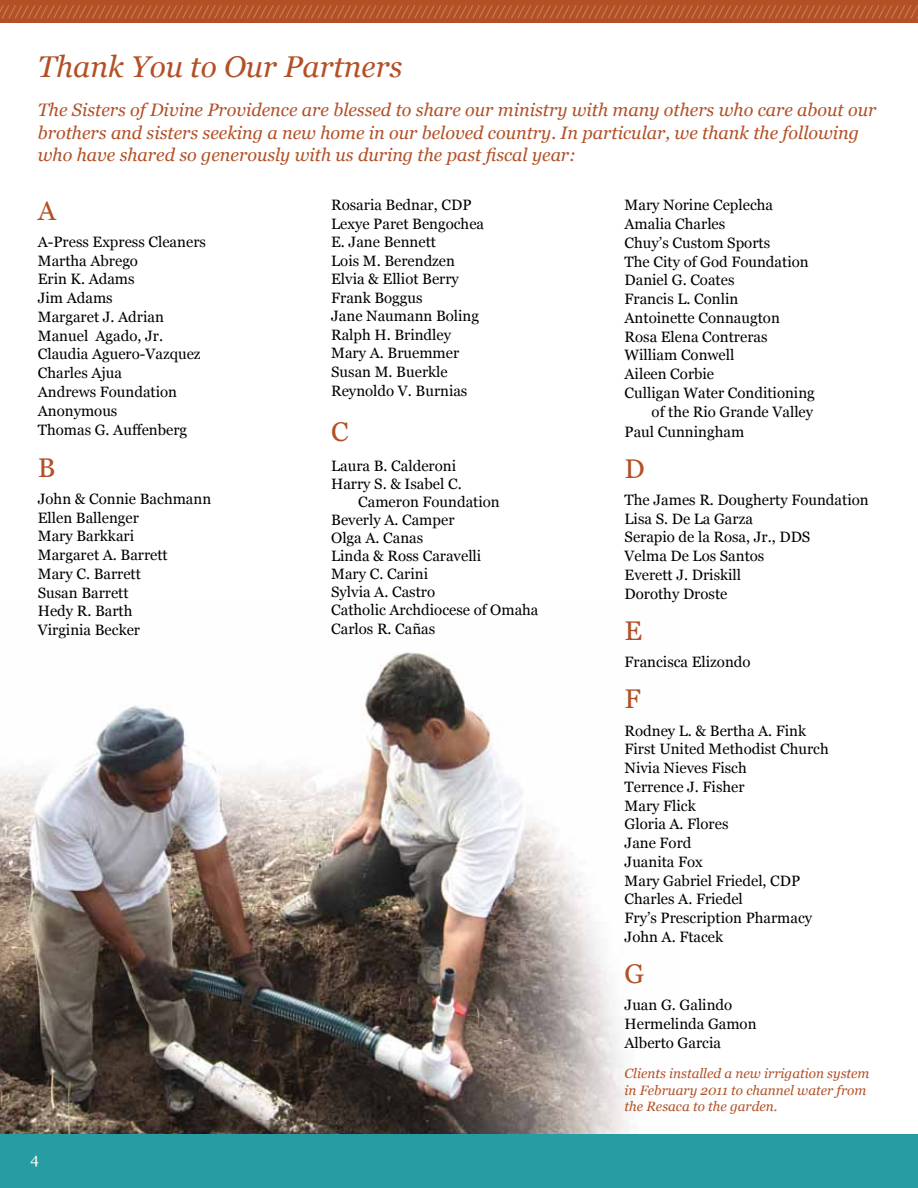
<style>
.page{position:relative;width:918px;height:1188px;background:#fff}
.page>*{position:absolute;margin:0;border:0;box-sizing:border-box;transform-origin:0 0}
.t1{font:italic 30px "Georgia";color:#b35026}
.t2{font:27px "Georgia";color:#b35026}
.t3{font:italic 18px/22.5px "Georgia";color:#b35026}
.t4{font:italic 18px "Times New Roman";color:#d29a79}
.t5{font:15px/18.8px "Georgia";color:#000}
.t6{font:15px "Georgia";color:#fff}
.t7{font:italic 13.5px/16.2px "Georgia";color:#b35026}
</style>
<div class="page">
<img style="left:0;top:652px;width:629px;height:482px">
<div style="left:0;top:1134px;width:918px;height:54px;background:#289ca3"></div>
<div style="left:0;top:0;width:918px;height:22px;background:#b35026"></div>
<p class="t4" style="left:3px;top:-1px;width:915px">//////////////////////////////////////////////////////////////////////////////////////////////////////////////////////////////////////////////</p>
<h1 class="t1" style="left:38px;top:49px;width:366px">Thank You to Our Partners</h1>
<p class="t3" style="left:38px;top:99px;width:840px">The Sisters of Divine Providence are blessed to share our ministry with many others who care about our brothers and sisters seeking a new home in our beloved country. In particular, we thank the following who have shared so generously with us during the past fiscal year:</p>
<h2 class="t2" style="left:38px;top:195px;width:20px">A</h2>
<p class="t5" style="left:38px;top:232px;width:170px">A-Press Express Cleaners<br>Martha Abrego<br>Erin K. Adams<br>Jim Adams<br>Margaret J. Adrian<br>Manuel Agado, Jr.<br>Claudia Aguero-Vazquez<br>Charles Ajua<br>Andrews Foundation<br>Anonymous<br>Thomas G. Auffenberg</p>
<h2 class="t2" style="left:38px;top:452px;width:19px">B</h2>
<p class="t5" style="left:38px;top:489px;width:175px">John &amp; Connie Bachmann<br>Ellen Ballenger<br>Mary Barkkari<br>Margaret A. Barrett<br>Mary C. Barrett<br>Susan Barrett<br>Hedy R. Barth<br>Virginia Becker</p>
<p class="t6" style="left:31px;top:1150px;width:10px">4</p>
<p class="t5" style="left:331px;top:196px;width:154px">Rosaria Bednar, CDP<br>Lexye Paret Bengochea<br>E. Jane Bennett<br>Lois M. Berendzen<br>Elvia &amp; Elliot Berry<br>Frank Boggus<br>Jane Naumann Boling<br>Ralph H. Brindley<br>Mary A. Bruemmer<br>Susan M. Buerkle</p>
<p class="t5" style="left:331px;top:382px;width:138px">Reynoldo V. Burnias</p>
<h2 class="t2" style="left:331px;top:416px;width:19px">C</h2>
<p class="t5" style="left:331px;top:456px;width:126px">Laura B. Calderoni</p>
<p class="t5" style="left:331px;top:474px;width:132px">Harry S. &amp; Isabel C.</p>
<p class="t5" style="left:358px;top:492px;width:143px">Cameron Foundation</p>
<p class="t5" style="left:331px;top:510px;width:125px">Beverly A. Camper</p>
<p class="t5" style="left:331px;top:528px;width:94px">Olga A. Canas</p>
<p class="t5" style="left:331px;top:546px;width:152px">Linda &amp; Ross Caravelli</p>
<p class="t5" style="left:331px;top:564px;width:98px">Mary C. Carini</p>
<p class="t5" style="left:331px;top:582px;width:105px">Sylvia A. Castro</p>
<p class="t5" style="left:331px;top:600px;width:209px">Catholic Archdiocese of Omaha</p>
<p class="t5" style="left:331px;top:619px;width:106px">Carlos R. Cañas</p>
<p class="t5" style="left:625px;top:196px;width:150px">Mary Norine Ceplecha</p>
<p class="t5" style="left:625px;top:215px;width:102px">Amalia Charles</p>
<p class="t5" style="left:625px;top:233px;width:147px">Chuy’s Custom Sports</p>
<p class="t5" style="left:625px;top:252px;width:186px">The City of God Foundation</p>
<p class="t5" style="left:625px;top:271px;width:111px">Daniel G. Coates</p>
<p class="t5" style="left:625px;top:290px;width:115px">Francis L. Conlin</p>
<p class="t5" style="left:625px;top:308px;width:157px">Antoinette Connaugton</p>
<p class="t5" style="left:625px;top:327px;width:144px">Rosa Elena Contreras</p>
<p class="t5" style="left:625px;top:346px;width:111px">William Conwell</p>
<p class="t5" style="left:625px;top:365px;width:91px">Aileen Corbie</p>
<p class="t5" style="left:625px;top:383px;width:192px">Culligan Water Conditioning</p>
<p class="t5" style="left:652px;top:402px;width:163px">of the Rio Grande Valley</p>
<p class="t5" style="left:625px;top:422px;width:121px">Paul Cunningham</p>
<h2 class="t2" style="left:625px;top:453px;width:22px">D</h2>
<p class="t5" style="left:625px;top:490px;width:246px">The James R. Dougherty Foundation<br>Lisa S. De La Garza<br>Serapio de la Rosa, Jr., DDS<br>Velma De Los Santos<br>Everett J. Driskill<br>Dorothy Droste</p>
<h2 class="t2" style="left:625px;top:615px;width:19px">E</h2>
<p class="t5" style="left:625px;top:653px;width:128px">Francisca Elizondo</p>
<h2 class="t2" style="left:625px;top:684px;width:18px">F</h2>
<p class="t5" style="left:625px;top:721px;width:206px">Rodney L. &amp; Bertha A. Fink<br>First United Methodist Church<br>Nivia Nieves Fisch<br>Terrence J. Fisher<br>Mary Flick<br>Gloria A. Flores<br>Jane Ford<br>Juanita Fox<br>Mary Gabriel Friedel, CDP<br>Charles A. Friedel<br>Fry’s Prescription Pharmacy<br>John A. Ftacek</p>
<h2 class="t2" style="left:625px;top:958px;width:21px">G</h2>
<p class="t5" style="left:625px;top:996px;width:134px">Juan G. Galindo<br>Hermelinda Gamon<br>Alberto Garcia</p>
<p class="t7" style="left:625px;top:1066px;width:246px">Clients installed a new irrigation system in February 2011 to channel water from the Resaca to the garden.</p>
</div>
